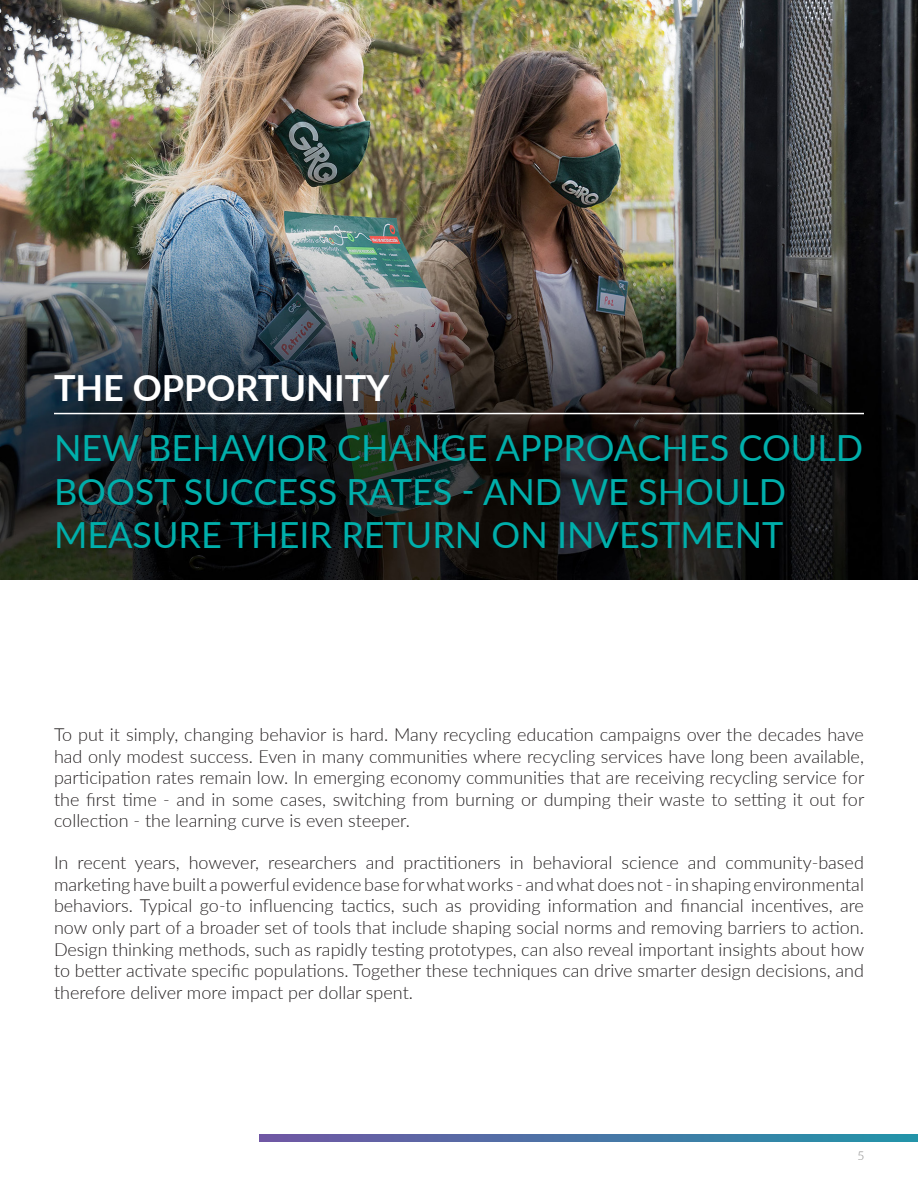
<style>
.page{position:relative;width:918px;height:1188px;background:#fff}
.page>*{position:absolute;margin:0;border:0;box-sizing:border-box;transform-origin:0 0}
.Headings_1{font:36px/43.2px "Lato";color:#00afab}
.Headings_1-2{font:700 36px "Lato";color:#fff}
.Body_text{font:300 18px/21.6px "Lato";color:#231f20;text-align:justify}
.t1{font:300 12px "Lato";color:#828282}
</style>
<div class="page">
<svg style="left:259px;top:1134px;width:659px;height:8px;background:#4975a6"></svg>
<img style="left:0;top:0;width:918px;height:579px">
<hr style="left:54px;top:413px;width:810px;height:1px;background:#fff">
<p class="Headings_1-2" style="left:54px;top:361px;width:337px">THE OPPORTUNITY</p>
<p class="Headings_1" style="left:54px;top:425px;width:811px">NEW BEHAVIOR CHANGE APPROACHES COULD<br>BOOST SUCCESS RATES - AND WE SHOULD<br>MEASURE THEIR RETURN ON INVESTMENT</p>
<p class="Body_text" style="left:54px;top:723px;width:812px">To put it simply, changing behavior is hard. Many recycling education campaigns over the decades have had only modest success. Even in many communities where recycling services have long been available, participation rates remain low. In emerging economy communities that are receiving recycling service for the first time - and in some cases, switching from burning or dumping their waste to setting it out for collection - the learning curve is even steeper.</p>
<p class="Body_text" style="left:54px;top:851px;width:812px">In recent years, however, researchers and practitioners in behavioral science and community-based marketing have built a powerful evidence base for what works - and what does not - in shaping environmental behaviors. Typical go-to influencing tactics, such as providing information and financial incentives, are now only part of a broader set of tools that include shaping social norms and removing barriers to action.<br>Design thinking methods, such as rapidly testing prototypes, can also reveal important insights about how to better activate specific populations. Together these techniques can drive smarter design decisions, and therefore deliver more impact per dollar spent.</p>
<p class="t1" style="left:858px;top:1148px;width:8px">5</p>
</div>
